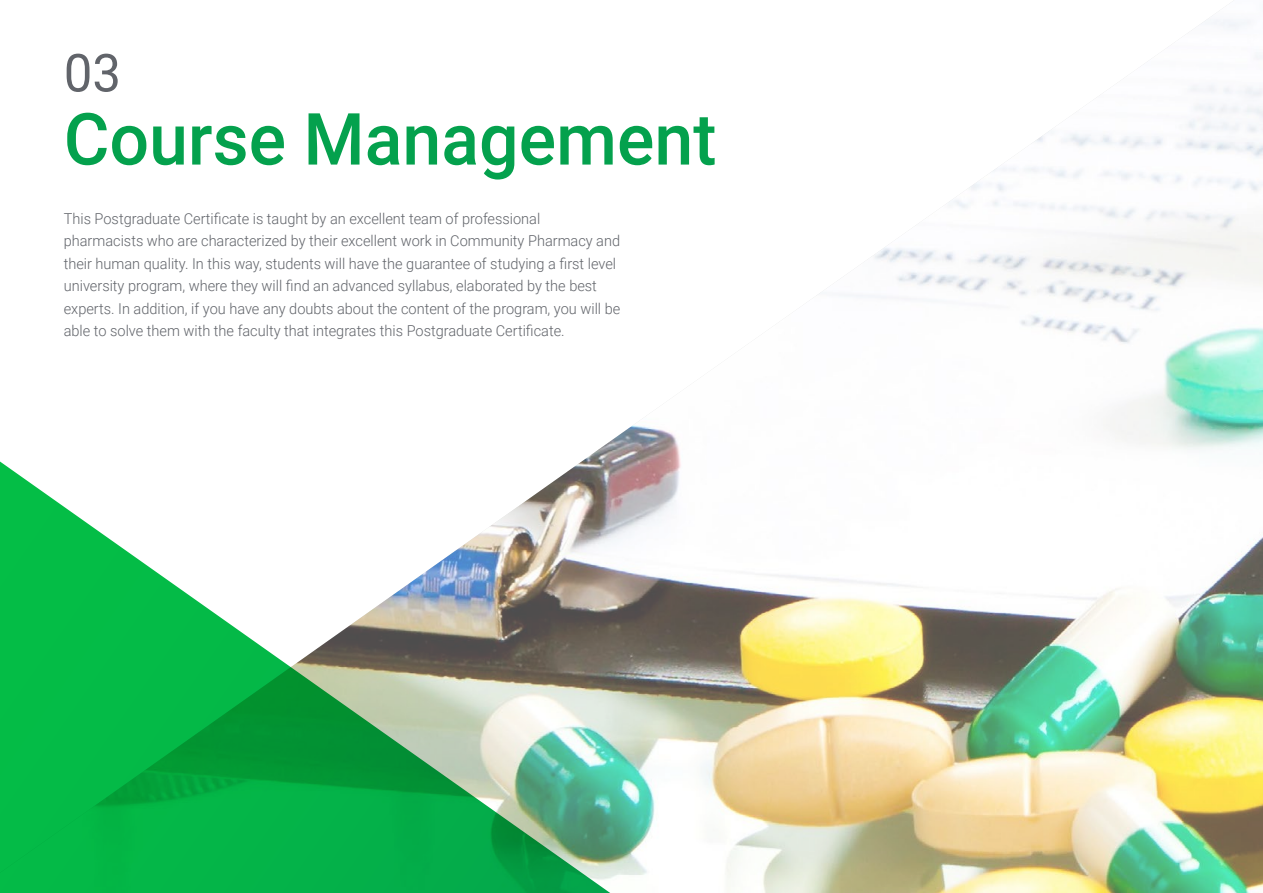
<style>
.page{position:relative;width:1263px;height:893px;background:#fff}
.page>*{position:absolute;margin:0;border:0;box-sizing:border-box;transform-origin:0 0}
.t1{font:500 72px "Roboto";color:#04a14d}
.t2{font:52.5px "Roboto";color:#61646a}
.t3{font:300 15px/22.5px "Roboto";color:#61646a}
</style>
<div class="page">
<img style="left:604px;top:15px;width:659px;height:878px">
<svg style="left:0;top:446px;width:640px;height:447px"></svg>
<h2 class="t2" style="left:64px;top:36px;width:59px">03</h2>
<h1 class="t1" style="left:64px;top:89px;width:654px">Course Management</h1>
<p class="t3" style="left:64px;top:207px;width:558px">This Postgraduate Certificate is taught by an excellent team of professional pharmacists who are characterized by their excellent work in Community Pharmacy and their human quality. In this way, students will have the guarantee of studying a first level university program, where they will find an advanced syllabus, elaborated by the best experts. In addition, if you have any doubts about the content of the program, you will be able to solve them with the faculty that integrates this Postgraduate Certificate.</p>
</div>
